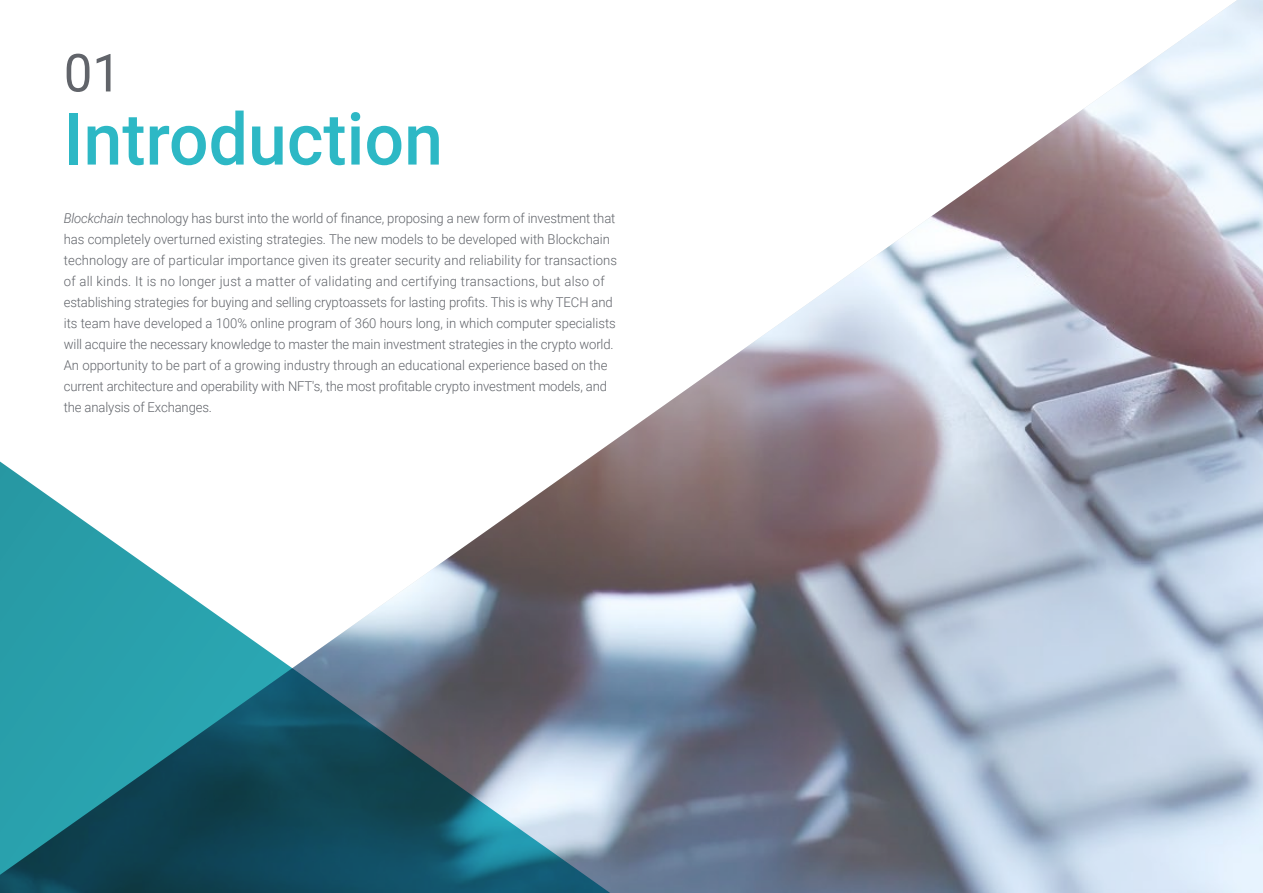
<style>
.page{position:relative;width:1263px;height:893px;background:#fff}
.page>*{position:absolute;margin:0;border:0;box-sizing:border-box;transform-origin:0 0}
.t1{font:500 72px "Roboto";color:#2db8c5}
.t2{font:52.5px "Roboto";color:#61646a}
.t3{font:300 13.5px/21px "Roboto";color:#61646a}
.s1{font-style:italic}
</style>
<div class="page">
<img style="left:606px;top:0;width:657px;height:893px">
<svg style="left:0;top:446px;width:640px;height:447px"></svg>
<h2 class="t2" style="left:64px;top:36px;width:59px">01</h2>
<h1 class="t1" style="left:64px;top:89px;width:381px">Introduction</h1>
<p class="t3" style="left:64px;top:207px;width:555px"><span class="s1">Blockchain</span> technology has burst into the world of finance, proposing a new form of investment that has completely overturned existing strategies. The new models to be developed with Blockchain technology are of particular importance given its greater security and reliability for transactions of all kinds. It is no longer just a matter of validating and certifying transactions, but also of establishing strategies for buying and selling cryptoassets for lasting profits. This is why TECH and its team have developed a 100% online program of 360 hours long, in which computer specialists will acquire the necessary knowledge to master the main investment strategies in the crypto world.<br>An opportunity to be part of a growing industry through an educational experience based on the current architecture and operability with NFT's, the most profitable crypto investment models, and the analysis of Exchanges.</p>
</div>
